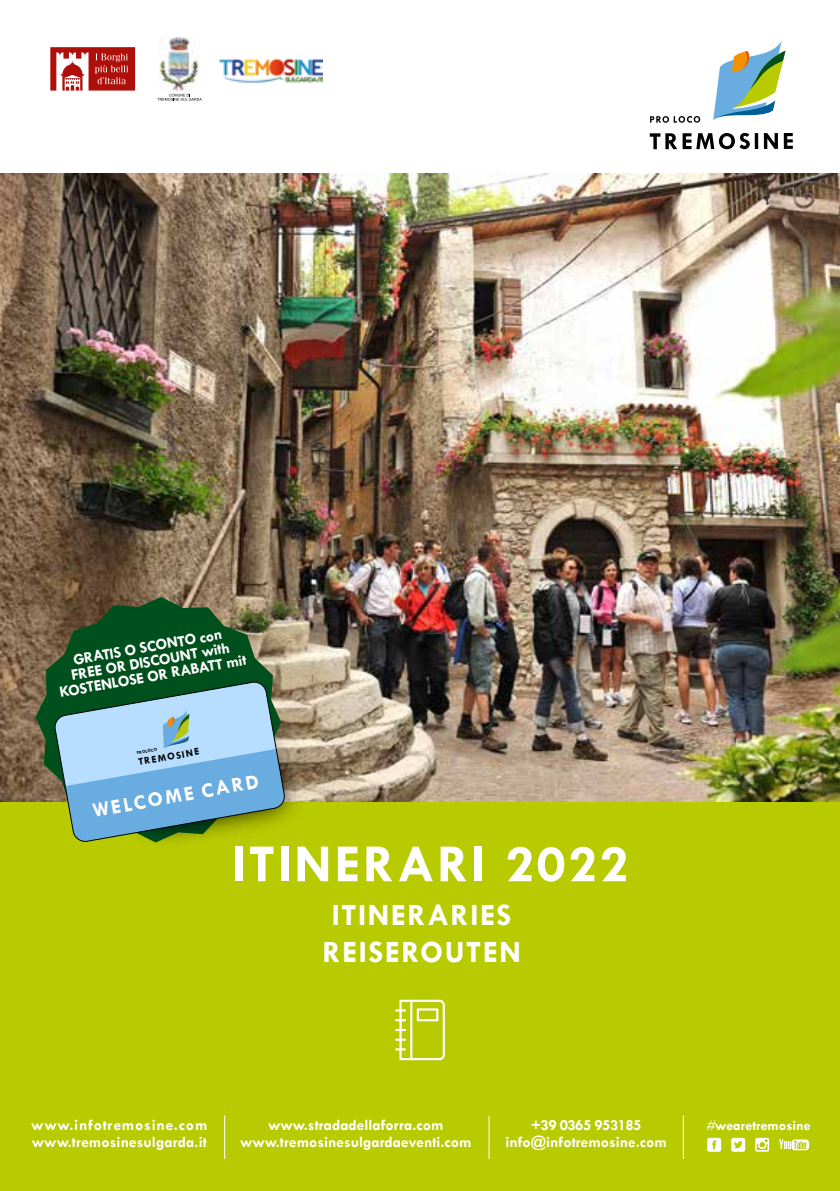
<style>
.page{position:relative;width:840px;height:1191px;background:#fff}
.page>*{position:absolute;margin:0;border:0;box-sizing:border-box;transform-origin:0 0}
.t1{font:700 54px "Tw Cen";letter-spacing:.05em;color:#fff}
.t2{font:700 31.2px/37.6px "Tw Cen";letter-spacing:.05em;color:#fff;text-align:center}
.t3{font:700 20.8px "Tw Cen";color:#fff}
.t4{font:700 16px/14.6px "Tw Cen";color:#fff;text-align:center}
.t5{font:700 15.6px/17px "Tw Cen";color:#fff;text-align:center}
.t6{font:700 15.6px "Tw Cen";letter-spacing:-.035em;color:#fff}
.t7{font:700 14.2px "Tw Cen";color:#fff}
.t8{font:700 10.4px "Tw Cen";color:#000}
.t9{font:700 4.4px "Tw Cen";color:#000}
.s1{font-weight:400;font-style:italic}
</style>
<div class="page">
<img style="left:0;top:174px;width:839px;height:628px">
<div style="left:0;top:802px;width:839px;height:389px;background:#b8ca00"></div>
<svg style="left:649px;top:133px;width:100px;height:16px"></svg>
<hr style="left:754px;top:133px;width:3px;height:16px;background:#000">
<svg style="left:763px;top:133px;width:14px;height:16px"></svg>
<svg style="left:783px;top:133px;width:9px;height:16px"></svg>
<svg style="left:650px;top:116px;width:49px;height:7px"></svg>
<svg style="left:713px;top:41px;width:72px;height:79px"></svg>
<img style="left:219px;top:58px;width:104px;height:25px">
<img style="left:159px;top:47px;width:40px;height:38px">
<svg style="left:157px;top:94px;width:45px;height:7px"></svg>
<svg style="left:50px;top:47px;width:85px;height:44px"></svg>
<img style="left:160px;top:37px;width:38px;height:54px">
<hr style="left:682px;top:1115px;width:1px;height:44px;background:#fff">
<hr style="left:488px;top:1115px;width:1px;height:44px;background:#fff">
<hr style="left:224px;top:1115px;width:1px;height:44px;background:#fff">
<svg style="left:779px;top:1139px;width:29px;height:11px"></svg>
<svg style="left:707px;top:1137px;width:13px;height:14px"></svg>
<svg style="left:731px;top:1137px;width:13px;height:14px"></svg>
<svg style="left:755px;top:1137px;width:13px;height:14px"></svg>
<svg style="left:395px;top:999px;width:49px;height:61px"></svg>
<svg style="left:35px;top:597px;width:246px;height:205px;background:#335b32"></svg>
<svg style="left:154px;top:715px;width:151px;height:128px"></svg>
<svg style="left:54px;top:681px;width:231px;height:161px;background:#7eafb3"></svg>
<p class="t4" style="left:53px;top:655px;width:191px;rotate:-10deg">GRATIS O SCONTO con<br>FREE OR DISCOUNT with<br>KOSTENLOSE OR RABATT mit</p>
<p class="t9" style="left:136px;top:750px;width:22px;rotate:-10deg">PROLOCO</p>
<p class="t8" style="left:137px;top:756px;width:63px;rotate:-10deg">TREMOSINE</p>
<h3 class="t3" style="left:91px;top:798px;width:170px;rotate:-10deg">WELCOME CARD</h3>
<h1 class="t1" style="left:232px;top:831px;width:397px">ITINERARI 2022</h1>
<h2 class="t2" style="left:322px;top:895px;width:200px">ITINERARIES<br>REISEROUTEN</h2>
<p class="t5" style="left:31px;top:1116px;width:178px;text-align:left">www.infotremosine.com www.tremosinesulgarda.it</p>
<p class="t5" style="left:240px;top:1116px;width:233px">www.stradadellaforra.com www.tremosinesulgardaeventi.com</p>
<p class="t6" style="left:530px;top:1115px;width:112px">+39 0365 953185</p>
<p class="t7" style="left:705px;top:1116px;width:106px"><span class="s1">#</span>wearetremosine</p>
<p class="t5" style="left:505px;top:1133px;width:163px">info@infotremosine.com</p>
</div>
